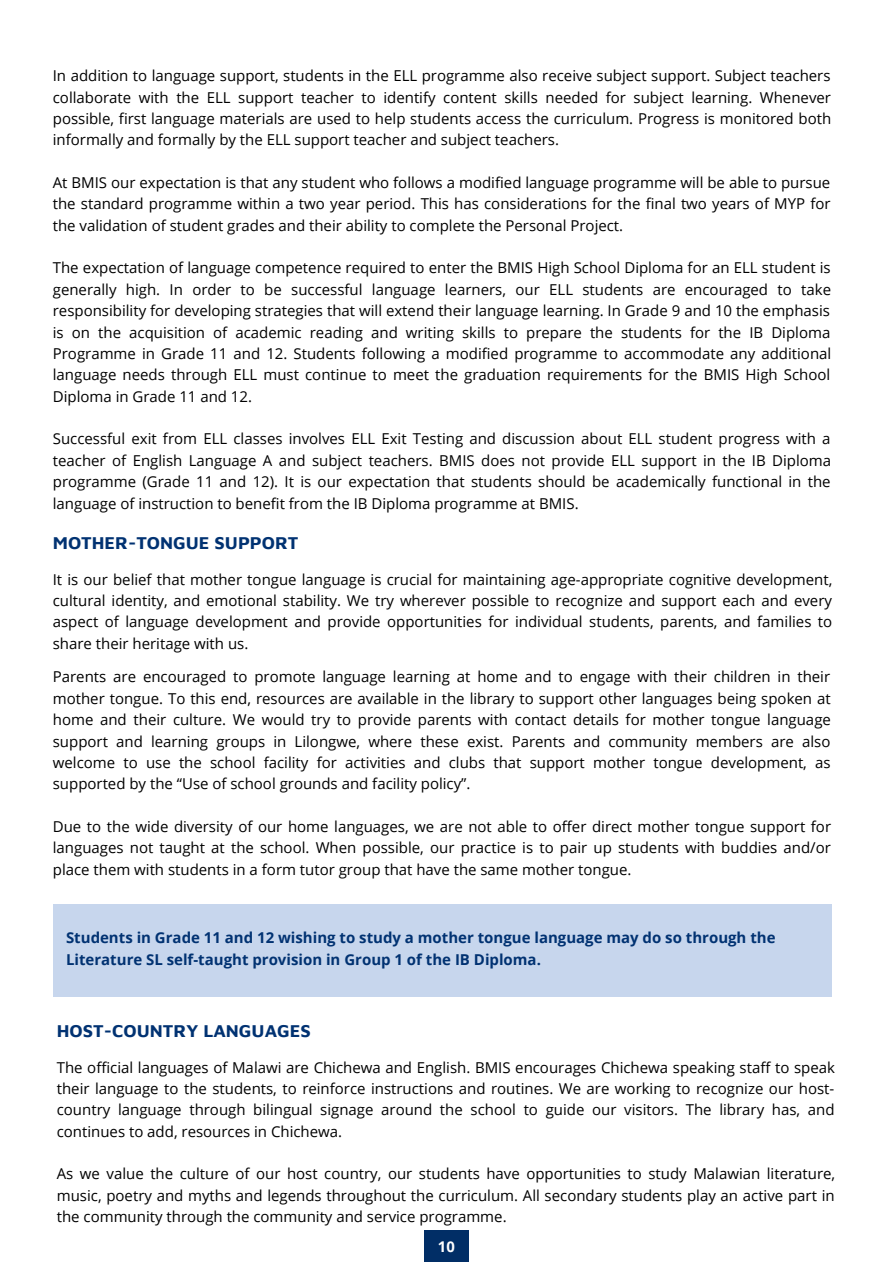
<style>
.page{position:relative;width:893px;height:1264px;background:#fff}
.page>*{position:absolute;margin:0;border:0;box-sizing:border-box;transform-origin:0 0}
.t1{font:700 18px "Maven Pro";color:#013272}
.t2{font:15px/21.3px "Open Sans";color:#000;text-align:justify}
.t3{font:700 15px/22.5px "Open Sans";color:#013272}
.t4{font:700 14.85px "Open Sans";color:#fff}
</style>
<div class="page">
<div style="left:53px;top:904px;width:778px;height:92px;background:#c7d6ed"></div>
<div style="left:424px;top:1230px;width:44px;height:32px;background:#012e66"></div>
<p class="t2" style="left:53px;top:65px;width:780px">In addition to language support, students in the ELL programme also receive subject support. Subject teachers collaborate with the ELL support teacher to identify content skills needed for subject learning. Whenever possible, first language materials are used to help students access the curriculum. Progress is monitored both informally and formally by the ELL support teacher and subject teachers.</p>
<p class="t2" style="left:53px;top:171px;width:779px">At BMIS our expectation is that any student who follows a modified language programme will be able to pursue the standard programme within a two year period. This has considerations for the final two years of MYP for the validation of student grades and their ability to complete the Personal Project.</p>
<p class="t2" style="left:53px;top:257px;width:779px">The expectation of language competence required to enter the BMIS High School Diploma for an ELL student is generally high. In order to be successful language learners, our ELL students are encouraged to take responsibility for developing strategies that will extend their language learning. In Grade 9 and 10 the emphasis is on the acquisition of academic reading and writing skills to prepare the students for the IB Diploma Programme in Grade 11 and 12. Students following a modified programme to accommodate any additional language needs through ELL must continue to meet the graduation requirements for the BMIS High School Diploma in Grade 11 and 12.</p>
<p class="t2" style="left:53px;top:428px;width:779px">Successful exit from ELL classes involves ELL Exit Testing and discussion about ELL student progress with a teacher of English Language A and subject teachers. BMIS does not provide ELL support in the IB Diploma programme (Grade 11 and 12). It is our expectation that students should be academically functional in the language of instruction to benefit from the IB Diploma programme at BMIS.</p>
<p class="t1" style="left:53px;top:532px;width:247px">MOTHER-TONGUE SUPPORT</p>
<p class="t2" style="left:53px;top:568px;width:781px">It is our belief that mother tongue language is crucial for maintaining age-appropriate cognitive development, cultural identity, and emotional stability. We try wherever possible to recognize and support each and every aspect of language development and provide opportunities for individual students, parents, and families to share their heritage with us.</p>
<p class="t2" style="left:53px;top:666px;width:779px">Parents are encouraged to promote language learning at home and to engage with their children in their mother tongue. To this end, resources are available in the library to support other languages being spoken at home and their culture. We would try to provide parents with contact details for mother tongue language support and learning groups in Lilongwe, where these exist. Parents and community members are also welcome to use the school facility for activities and clubs that support mother tongue development, as supported by the “Use of school grounds and facility policy”.</p>
<p class="t2" style="left:53px;top:815px;width:779px">Due to the wide diversity of our home languages, we are not able to offer direct mother tongue support for languages not taught at the school. When possible, our practice is to pair up students with buddies and/or place them with students in a form tutor group that have the same mother tongue.</p>
<p class="t3" style="left:66px;top:925px;width:711px">Students in Grade 11 and 12 wishing to study a mother tongue language may do so through the<br>Literature SL self-taught provision in Group 1 of the IB Diploma.</p>
<p class="t1" style="left:57px;top:1019px;width:255px">HOST-COUNTRY LANGUAGES</p>
<p class="t2" style="left:57px;top:1056px;width:779px">The official languages of Malawi are Chichewa and English. BMIS encourages Chichewa speaking staff to speak their language to the students, to reinforce instructions and routines. We are working to recognize our host&shy;country language through bilingual signage around the school to guide our visitors. The library has, and continues to add, resources in Chichewa.</p>
<p class="t2" style="left:57px;top:1162px;width:779px">As we value the culture of our host country, our students have opportunities to study Malawian literature, music, poetry and myths and legends throughout the curriculum. All secondary students play an active part in the community through the community and service programme.</p>
<p class="t4" style="left:438px;top:1236px;width:18px">10</p>
</div>
